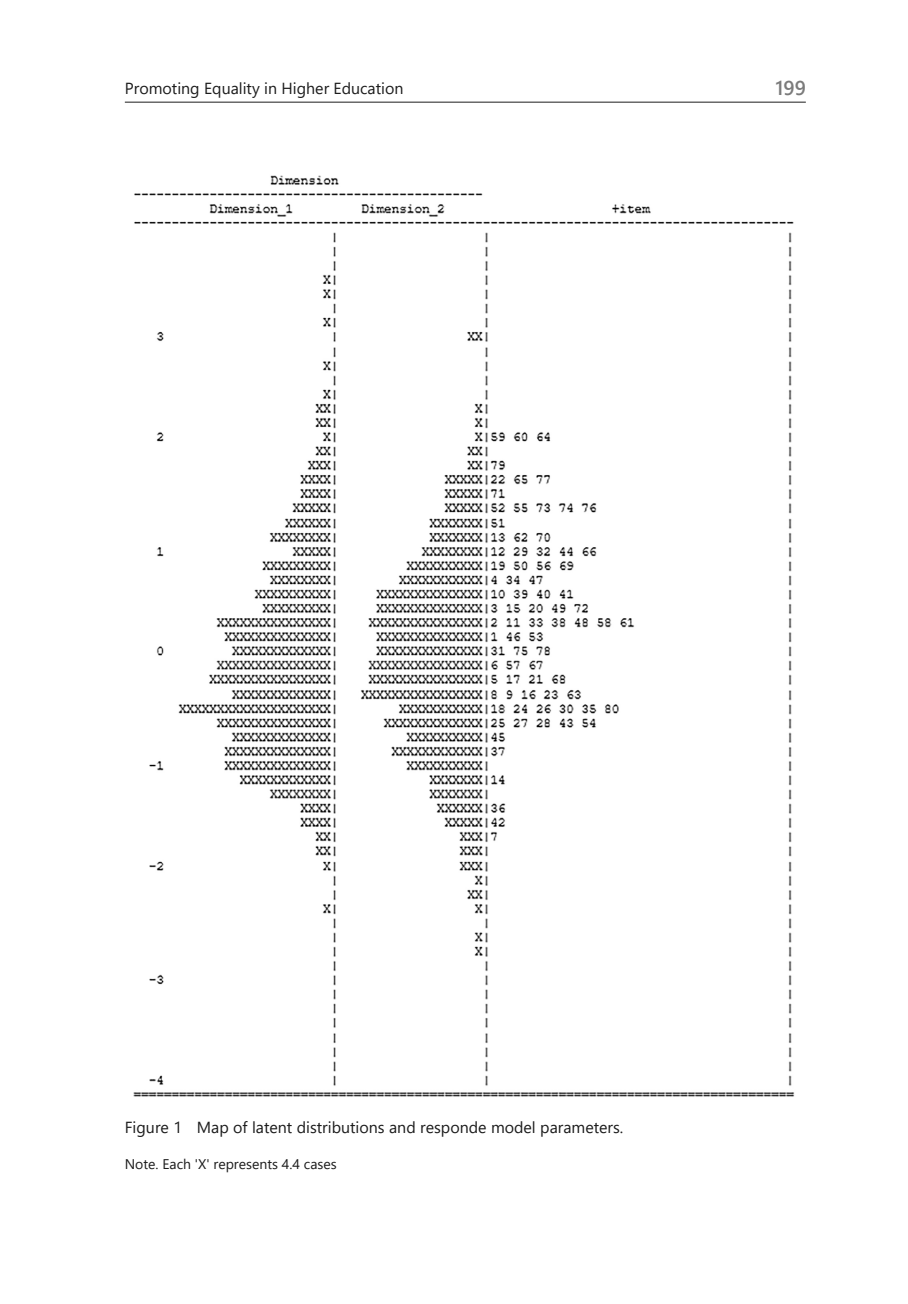
<style>
.page{position:relative;width:908px;height:1304px;background:#fff}
.page>*{position:absolute;margin:0;border:0;box-sizing:border-box;transform-origin:0 0}
.t1{font:600 20px "Segoe UI";color:#7b7b7b}
.t2{font:16px "Segoe UI";color:#1c1c1c}
.t3{font:14px "Segoe UI";color:#1c1c1c}
</style>
<div class="page">
<hr style="left:125px;top:102px;width:680px;height:1px;background:#1c1c1c">
<img style="left:133px;top:175px;width:662px;height:922px">
<p class="t2" style="left:125px;top:73px;width:280px">Promoting Equality in Higher Education</p>
<p class="t1" style="left:775px;top:69px;width:32px">199</p>
<p class="t2" style="left:125px;top:1112px;width:500px">Figure 1 Map of latent distributions and responde model parameters.</p>
<p class="t3" style="left:125px;top:1150px;width:213px">Note. Each 'X' represents 4.4 cases</p>
</div>
